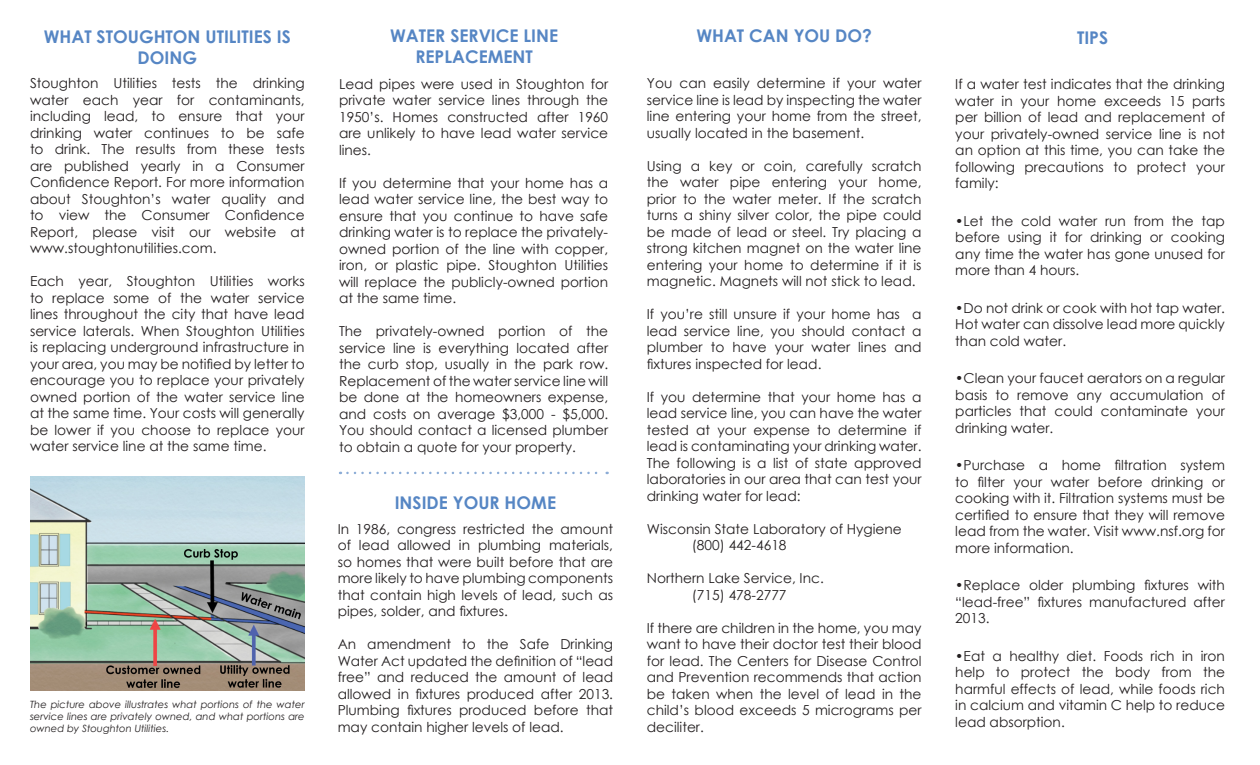
<style>
.page{position:relative;width:1260px;height:765px;background:#fff}
.page>*{position:absolute;margin:0;border:0;box-sizing:border-box;transform-origin:0 0}
.t1{font:700 17.5px/21px "Century Gothic";color:#5686c4;text-align:center}
.t2{font:13.75px/16.5px "Century Gothic";color:#231f20;text-align:justify}
.t3{font:italic 10px/12px "Century Gothic";color:#231f20;text-align:justify}
</style>
<div class="page">
<img style="left:30px;top:477px;width:275px;height:214px">
<svg style="left:347px;top:472px;width:261px;height:2px"></svg>
<p class="t1" style="left:44px;top:25px;width:249px">WHAT STOUGHTON UTILITIES IS<br>DOING</p>
<p class="t1" style="left:696px;top:24px;width:177px">WHAT CAN YOU DO?</p>
<p class="t2" style="left:647px;top:75px;width:276px">You can easily determine if your water service line is lead by inspecting the water line entering your home from the street, usually located in the basement.</p>
<p class="t2" style="left:647px;top:158px;width:276px">Using a key or coin, carefully scratch the water pipe entering your home, prior to the water meter. If the scratch turns a shiny silver color, the pipe could be made of lead or steel. Try placing a strong kitchen magnet on the water line entering your home to determine if it is magnetic. Magnets will not stick to lead.</p>
<p class="t2" style="left:647px;top:306px;width:276px">If you’re still unsure if your home has a lead service line, you should contact a plumber to have your water lines and fixtures inspected for lead.</p>
<p class="t2" style="left:647px;top:389px;width:276px">If you determine that your home has a lead service line, you can have the water tested at your expense to determine if lead is contaminating your drinking water.<br>The following is a list of state approved laboratories in our area that can test your drinking water for lead:</p>
<p class="t2" style="left:647px;top:521px;width:256px">Wisconsin State Laboratory of Hygiene</p>
<p class="t2" style="left:692px;top:537px;width:96px">(800) 442-4618</p>
<p class="t2" style="left:647px;top:570px;width:178px">Northern Lake Service, Inc.</p>
<p class="t2" style="left:692px;top:587px;width:96px">(715) 478-2777</p>
<p class="t2" style="left:647px;top:620px;width:276px">If there are children in the home, you may want to have their doctor test their blood for lead. The Centers for Disease Control and Prevention recommends that action be taken when the level of lead in the child’s blood exceeds 5 micrograms per deciliter.</p>
<p class="t1" style="left:390px;top:24px;width:169px">WATER SERVICE LINE<br>REPLACEMENT</p>
<p class="t2" style="left:339px;top:75px;width:271px">Lead pipes were used in Stoughton for private water service lines through the 1950’s. Homes constructed after 1960 are unlikely to have lead water service lines.</p>
<p class="t2" style="left:339px;top:174px;width:271px">If you determine that your home has a lead water service line, the best way to ensure that you continue to have safe drinking water is to replace the privately&shy;owned portion of the line with copper, iron, or plastic pipe. Stoughton Utilities will replace the publicly-owned portion at the same time.</p>
<p class="t2" style="left:339px;top:323px;width:271px">The privately-owned portion of the service line is everything located after the curb stop, usually in the park row.<br>Replacement of the water service line will be done at the homeowners expense, and costs on average $3,000 - $5,000.<br>You should contact a licensed plumber to obtain a quote for your property.</p>
<p class="t2" style="left:30px;top:75px;width:276px">Stoughton Utilities tests the drinking water each year for contaminants, including lead, to ensure that your drinking water continues to be safe to drink. The results from these tests are published yearly in a Consumer Confidence Report. For more information about Stoughton’s water quality and to view the Consumer Confidence Report, please visit our website at</p>
<p class="t2" style="left:30px;top:240px;width:188px">www.stoughtonutilities.com.</p>
<p class="t2" style="left:30px;top:273px;width:276px">Each year, Stoughton Utilities works to replace some of the water service lines throughout the city that have lead service laterals. When Stoughton Utilities is replacing underground infrastructure in your area, you may be notified by letter to encourage you to replace your privately owned portion of the water service line at the same time. Your costs will generally be lower if you choose to replace your water service line at the same time.</p>
<p class="t1" style="left:395px;top:491px;width:163px">INSIDE YOUR HOME</p>
<p class="t2" style="left:338px;top:521px;width:277px">In 1986, congress restricted the amount of lead allowed in plumbing materials, so homes that were built before that are more likely to have plumbing components that contain high levels of lead, such as pipes, solder, and fixtures.</p>
<p class="t2" style="left:338px;top:636px;width:277px">An amendment to the Safe Drinking Water Act updated the definition of “lead free” and reduced the amount of lead allowed in fixtures produced after 2013.<br>Plumbing fixtures produced before that may contain higher levels of lead.</p>
<p class="t3" style="left:30px;top:698px;width:276px">The picture above illustrates what portions of the water service lines are privately owned, and what portions are owned by Stoughton Utilities.</p>
<p class="t1" style="left:1077px;top:27px;width:33px">TIPS</p>
<p class="t2" style="left:955px;top:76px;width:271px">If a water test indicates that the drinking water in your home exceeds 15 parts per billion of lead and replacement of your privately-owned service line is not an option at this time, you can take the following precautions to protect your family:</p>
<p class="t2" style="left:955px;top:213px;width:271px">•Let the cold water run from the tap before using it for drinking or cooking any time the water has gone unused for more than 4 hours.</p>
<p class="t2" style="left:955px;top:300px;width:271px">•Do not drink or cook with hot tap water.<br>Hot water can dissolve lead more quickly than cold water.</p>
<p class="t2" style="left:955px;top:370px;width:271px">•Clean your faucet aerators on a regular basis to remove any accumulation of particles that could contaminate your drinking water.</p>
<p class="t2" style="left:955px;top:457px;width:271px">•Purchase a home filtration system to filter your water before drinking or cooking with it. Filtration systems must be certified to ensure that they will remove lead from the water. Visit www.nsf.org for more information.</p>
<p class="t2" style="left:955px;top:577px;width:271px">•Replace older plumbing fixtures with “lead-free” fixtures manufactured after 2013.</p>
<p class="t2" style="left:955px;top:648px;width:271px">•Eat a healthy diet. Foods rich in iron help to protect the body from the harmful effects of lead, while foods rich in calcium and vitamin C help to reduce lead absorption.</p>
</div>
